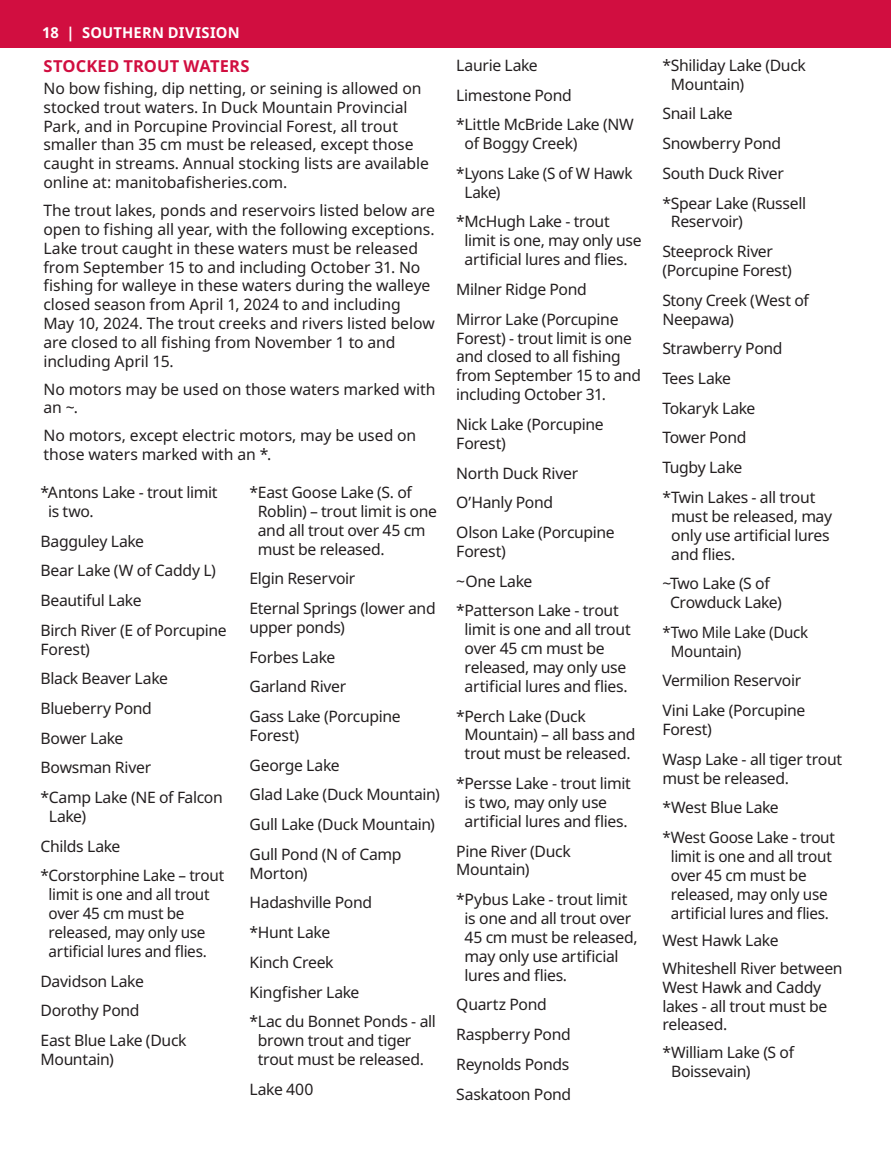
<style>
.page{position:relative;width:891px;height:1161px;background:#fff}
.page>*{position:absolute;margin:0;border:0;box-sizing:border-box;transform-origin:0 0}
.CAPS_small_headline{font:700 16.5px "Noto Sans";letter-spacing:.005em;color:#d10e40}
.Body_Copy{font:15.75px/18.9px "Noto Sans";letter-spacing:-.02em;color:#231f20}
.Body_Copy-2{font:15.75px/18.9px "Noto Sans";letter-spacing:-.02em;color:#231f20;scale:.96 1}
.t1{font:700 15px "Noto Sans";letter-spacing:.01em;color:#fff}
</style>
<div class="page">
<div style="left:0;top:0;width:891px;height:48px;background:#d10e40"></div>
<p class="t1" style="left:42px;top:22px;width:199px">18 | SOUTHERN DIVISION</p>
<p class="CAPS_small_headline" style="left:43px;top:54px;width:208px">STOCKED TROUT WATERS</p>
<p class="Body_Copy" style="left:43px;top:79px;width:387px">No bow fishing, dip netting, or seining is allowed on stocked trout waters. In Duck Mountain Provincial Park, and in Porcupine Provincial Forest, all trout smaller than 35 cm must be released, except those caught in streams. Annual stocking lists are available online at: manitobafisheries.com.</p>
<p class="Body_Copy" style="left:43px;top:201px;width:393px">The trout lakes, ponds and reservoirs listed below are open to fishing all year, with the following exceptions.<br>Lake trout caught in these waters must be released from September 15 to and including October 31. No fishing for walleye in these waters during the walleye closed season from April 1, 2024 to and including May 10, 2024. The trout creeks and rivers listed below are closed to all fishing from November 1 to and including April 15.</p>
<p class="Body_Copy" style="left:43px;top:380px;width:394px">No motors may be used on those waters marked with an ~.</p>
<p class="Body_Copy" style="left:43px;top:426px;width:374px">No motors, except electric motors, may be used on those waters marked with an *.</p>
<p class="Body_Copy" style="left:48px;top:483px;width:171px;text-indent:-8px">*Antons Lake - trout limit is two.</p>
<p class="Body_Copy" style="left:41px;top:532px;width:105px">Bagguley Lake</p>
<p class="Body_Copy" style="left:41px;top:561px;width:177px">Bear Lake (W of Caddy L)</p>
<p class="Body_Copy" style="left:41px;top:591px;width:103px">Beautiful Lake</p>
<p class="Body_Copy" style="left:41px;top:621px;width:188px">Birch River (E of Porcupine<br>Forest)</p>
<p class="Body_Copy" style="left:41px;top:670px;width:129px">Black Beaver Lake</p>
<p class="Body_Copy" style="left:41px;top:699px;width:113px">Blueberry Pond</p>
<p class="Body_Copy" style="left:41px;top:729px;width:84px">Bower Lake</p>
<p class="Body_Copy" style="left:41px;top:759px;width:112px">Bowsman River</p>
<p class="Body_Copy" style="left:49px;top:788px;width:175px;text-indent:-8px">*Camp Lake (NE of Falcon<br>Lake)</p>
<p class="Body_Copy" style="left:40px;top:837px;width:81px">Childs Lake</p>
<p class="Body_Copy" style="left:49px;top:867px;width:177px;text-indent:-8px">*Corstorphine Lake – trout limit is one and all trout over 45 cm must be released, may only use artificial lures and flies.</p>
<p class="Body_Copy" style="left:40px;top:972px;width:105px">Davidson Lake</p>
<p class="Body_Copy" style="left:40px;top:1002px;width:101px">Dorothy Pond</p>
<p class="Body_Copy" style="left:40px;top:1031px;width:148px">East Blue Lake (Duck<br>Mountain)</p>
<p class="Body_Copy" style="left:258px;top:483px;width:181px;text-indent:-8px">*East Goose Lake (S. of<br>Roblin) – trout limit is one and all trout over 45 cm must be released.</p>
<p class="Body_Copy" style="left:250px;top:570px;width:107px">Elgin Reservoir</p>
<p class="Body_Copy" style="left:250px;top:599px;width:188px">Eternal Springs (lower and upper ponds)</p>
<p class="Body_Copy" style="left:250px;top:648px;width:87px">Forbes Lake</p>
<p class="Body_Copy" style="left:250px;top:678px;width:98px">Garland River</p>
<p class="Body_Copy" style="left:250px;top:707px;width:153px">Gass Lake (Porcupine<br>Forest)</p>
<p class="Body_Copy" style="left:250px;top:756px;width:92px">George Lake</p>
<p class="Body_Copy" style="left:250px;top:786px;width:192px">Glad Lake (Duck Mountain)</p>
<p class="Body_Copy" style="left:250px;top:815px;width:187px">Gull Lake (Duck Mountain)</p>
<p class="Body_Copy" style="left:250px;top:845px;width:153px">Gull Pond (N of Camp<br>Morton)</p>
<p class="Body_Copy" style="left:250px;top:894px;width:124px">Hadashville Pond</p>
<p class="Body_Copy" style="left:250px;top:923px;width:82px">*Hunt Lake</p>
<p class="Body_Copy" style="left:250px;top:953px;width:86px">Kinch Creek</p>
<p class="Body_Copy" style="left:250px;top:983px;width:111px">Kingfisher Lake</p>
<p class="Body_Copy" style="left:258px;top:1012px;width:179px;text-indent:-8px">*Lac du Bonnet Ponds - all brown trout and tiger trout must be released.</p>
<p class="Body_Copy" style="left:250px;top:1080px;width:65px">Lake 400</p>
<p class="Body_Copy" style="left:456px;top:56px;width:83px">Laurie Lake</p>
<p class="Body_Copy" style="left:456px;top:86px;width:117px">Limestone Pond</p>
<p class="Body_Copy" style="left:465px;top:115px;width:171px;text-indent:-8px">*Little McBride Lake (NW of Boggy Creek)</p>
<p class="Body_Copy" style="left:464px;top:164px;width:170px;text-indent:-8px">*Lyons Lake (S of W Hawk<br>Lake)</p>
<p class="Body_Copy" style="left:465px;top:213px;width:179px;text-indent:-8px">*McHugh Lake - trout limit is one, may only use artificial lures and flies.</p>
<p class="Body_Copy" style="left:456px;top:280px;width:132px">Milner Ridge Pond</p>
<p class="Body_Copy" style="left:456px;top:310px;width:186px">Mirror Lake (Porcupine<br>Forest) - trout limit is one and closed to all fishing from September 15 to and including October 31.</p>
<p class="Body_Copy" style="left:456px;top:415px;width:149px">Nick Lake (Porcupine<br>Forest)</p>
<p class="Body_Copy" style="left:456px;top:464px;width:123px">North Duck River</p>
<p class="Body_Copy" style="left:456px;top:493px;width:98px">O’Hanly Pond</p>
<p class="Body_Copy" style="left:456px;top:523px;width:160px">Olson Lake (Porcupine<br>Forest)</p>
<p class="Body_Copy" style="left:456px;top:572px;width:78px">~One Lake</p>
<p class="Body_Copy" style="left:465px;top:601px;width:168px;text-indent:-8px">*Patterson Lake - trout limit is one and all trout over 45 cm must be released, may only use artificial lures and flies.</p>
<p class="Body_Copy" style="left:465px;top:707px;width:172px;text-indent:-8px">*Perch Lake (Duck<br>Mountain) – all bass and trout must be released.</p>
<p class="Body_Copy" style="left:465px;top:774px;width:168px;text-indent:-8px">*Persse Lake - trout limit is two, may only use artificial lures and flies.</p>
<p class="Body_Copy" style="left:456px;top:842px;width:116px">Pine River (Duck<br>Mountain)</p>
<p class="Body_Copy" style="left:465px;top:890px;width:175px;text-indent:-8px">*Pybus Lake - trout limit is one and all trout over<br>45 cm must be released, may only use artificial lures and flies.</p>
<p class="Body_Copy" style="left:456px;top:996px;width:92px">Quartz Pond</p>
<p class="Body_Copy" style="left:456px;top:1025px;width:116px">Raspberry Pond</p>
<p class="Body_Copy" style="left:456px;top:1055px;width:115px">Reynolds Ponds</p>
<p class="Body_Copy" style="left:456px;top:1085px;width:116px">Saskatoon Pond</p>
<p class="Body_Copy" style="left:671px;top:56px;width:137px;text-indent:-9px">*Shiliday Lake (Duck<br>Mountain)</p>
<p class="Body_Copy" style="left:662px;top:105px;width:72px">Snail Lake</p>
<p class="Body_Copy" style="left:662px;top:134px;width:120px">Snowberry Pond</p>
<p class="Body_Copy" style="left:662px;top:164px;width:123px">South Duck River</p>
<p class="Body_Copy" style="left:671px;top:194px;width:137px;text-indent:-9px">*Spear Lake (Russell<br>Reservoir)</p>
<p class="Body_Copy" style="left:662px;top:242px;width:131px">Steeprock River (Porcupine Forest)</p>
<p class="Body_Copy" style="left:662px;top:291px;width:148px">Stony Creek (West of<br>Neepawa)</p>
<p class="Body_Copy" style="left:662px;top:340px;width:122px">Strawberry Pond</p>
<p class="Body_Copy" style="left:662px;top:369px;width:70px">Tees Lake</p>
<p class="Body_Copy" style="left:662px;top:399px;width:94px">Tokaryk Lake</p>
<p class="Body_Copy" style="left:662px;top:429px;width:86px">Tower Pond</p>
<p class="Body_Copy" style="left:662px;top:458px;width:81px">Tugby Lake</p>
<p class="Body_Copy" style="left:671px;top:488px;width:162px;text-indent:-9px">*Twin Lakes - all trout must be released, may only use artificial lures and flies.</p>
<p class="Body_Copy" style="left:670px;top:574px;width:113px;text-indent:-8px">~Two Lake (S of<br>Crowduck Lake)</p>
<p class="Body_Copy-2" style="left:671px;top:623px;width:145px;text-indent:-8px">*Two Mile Lake (Duck<br>Mountain)</p>
<p class="Body_Copy" style="left:662px;top:672px;width:140px">Vermilion Reservoir</p>
<p class="Body_Copy" style="left:662px;top:701px;width:145px">Vini Lake (Porcupine<br>Forest)</p>
<p class="Body_Copy" style="left:662px;top:750px;width:181px">Wasp Lake - all tiger trout must be released.</p>
<p class="Body_Copy" style="left:662px;top:799px;width:118px">*West Blue Lake</p>
<p class="Body_Copy" style="left:671px;top:828px;width:166px;text-indent:-8px">*West Goose Lake - trout limit is one and all trout over 45 cm must be released, may only use artificial lures and flies.</p>
<p class="Body_Copy" style="left:662px;top:931px;width:118px">West Hawk Lake</p>
<p class="Body_Copy" style="left:662px;top:959px;width:182px">Whiteshell River between<br>West Hawk and Caddy lakes - all trout must be released.</p>
<p class="Body_Copy" style="left:671px;top:1043px;width:125px;text-indent:-9px">*William Lake (S of<br>Boissevain)</p>
</div>
